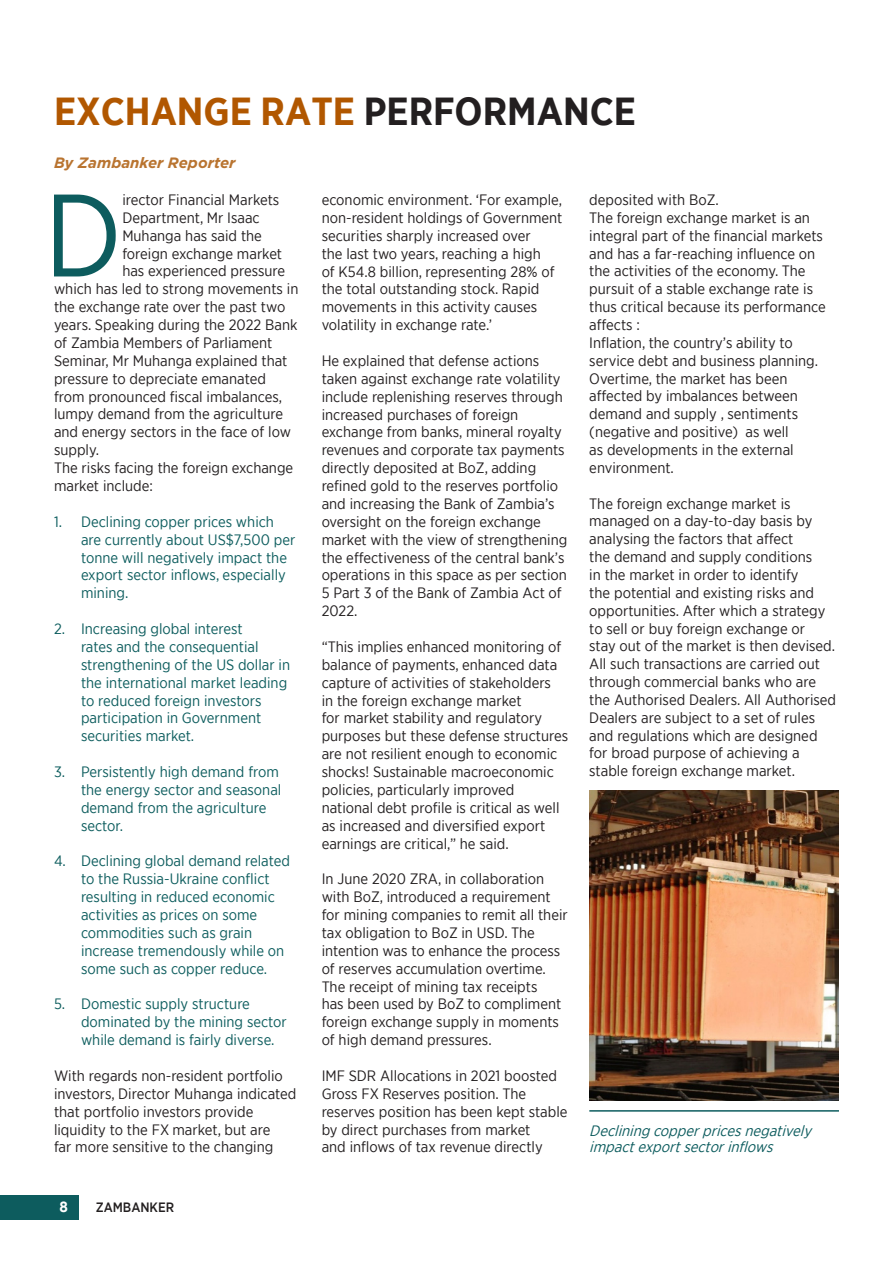
<style>
.page{position:relative;width:893px;height:1263px;background:#fff}
.page>*{position:absolute;margin:0;border:0;box-sizing:border-box;transform-origin:0 0}
.t1{font:117px "Gotham Narrow";color:#0d5c5e}
.t2{font:700 39px "Gotham Narrow";color:#b15700}
.t3{font:15px/17.9px "Gotham Narrow";color:#231f20}
.t4{font:15px/17.9px "Gotham Narrow";color:#0d5d5e}
.Italics{font:italic 15px/16.2px "Gotham Narrow";color:#0d5c5e}
.t5{font:italic 700 15px "Gotham";color:#b97430}
.t6{font:700 15px "Gotham Narrow";color:#fff}
.t7{font:500 13.5px "Gotham Narrow";color:#231f20}
.s1{color:#231f20}
</style>
<div class="page">
<div style="left:0;top:1195px;width:79px;height:25px;background:#0d5c5e"></div>
<img style="left:589px;top:791px;width:250px;height:309px">
<hr style="left:589px;top:1110px;width:250px;height:1px;background:#0d5c5e">
<p class="t2" style="left:54px;top:86px;width:583px">EXCHANGE RATE <span class="s1">PERFORMANCE</span></p>
<p class="t5" style="left:54px;top:153px;width:183px">By Zambanker Reporter</p>
<p class="t3" style="left:322px;top:191px;width:242px">economic environment. ‘For example, non-resident holdings of Government securities sharply increased over<br>the last two years, reaching a high<br>of K54.8 billion, representing 28% of the total outstanding stock. Rapid movements in this activity causes volatility in exchange rate.’</p>
<p class="t3" style="left:322px;top:351px;width:247px">He explained that defense actions taken against exchange rate volatility include replenishing reserves through increased purchases of foreign exchange from banks, mineral royalty revenues and corporate tax payments directly deposited at BoZ, adding refined gold to the reserves portfolio and increasing the Bank of Zambia’s oversight on the foreign exchange market with the view of strengthening the effectiveness of the central bank’s operations in this space as per section 5 Part 3 of the Bank of Zambia Act of 2022.</p>
<p class="t3" style="left:322px;top:637px;width:248px">“This implies enhanced monitoring of balance of payments, enhanced data capture of activities of stakeholders<br>in the foreign exchange market<br>for market stability and regulatory purposes but these defense structures are not resilient enough to economic shocks! Sustainable macroeconomic policies, particularly improved national debt profile is critical as well as increased and diversified export earnings are critical,” he said.</p>
<p class="t3" style="left:322px;top:870px;width:248px">In June 2020 ZRA, in collaboration with BoZ, introduced a requirement for mining companies to remit all their tax obligation to BoZ in USD. The intention was to enhance the process of reserves accumulation overtime.<br>The receipt of mining tax receipts<br>has been used by BoZ to compliment foreign exchange supply in moments of high demand pressures.</p>
<p class="t3" style="left:322px;top:1066px;width:247px">IMF SDR Allocations in 2021 boosted Gross FX Reserves position. The reserves position has been kept stable by direct purchases from market<br>and inflows of tax revenue directly</p>
<p class="t1" style="left:44px;top:163px;width:80px">D</p>
<p class="t3" style="left:122px;top:191px;width:159px">irector Financial Markets</p>
<p class="t3" style="left:589px;top:191px;width:131px">deposited with BoZ.</p>
<p class="t3" style="left:589px;top:208px;width:238px">The foreign exchange market is an integral part of the financial markets and has a far-reaching influence on the activities of the economy. The pursuit of a stable exchange rate is thus critical because its performance affects :</p>
<p class="t3" style="left:589px;top:333px;width:230px">Inflation, the country’s ability to service debt and business planning.</p>
<p class="t3" style="left:589px;top:369px;width:210px">Overtime, the market has been affected by imbalances between demand and supply , sentiments (negative and positive) as well as developments in the external environment.</p>
<p class="t3" style="left:589px;top:494px;width:225px">The foreign exchange market is managed on a day-to-day basis by</p>
<p class="t3" style="left:589px;top:530px;width:248px">analysing the factors that affect<br>the demand and supply conditions<br>in the market in order to identify<br>the potential and existing risks and opportunities. After which a strategy to sell or buy foreign exchange or<br>stay out of the market is then devised.<br>All such transactions are carried out through commercial banks who are the Authorised Dealers. All Authorised Dealers are subject to a set of rules and regulations which are designed for broad purpose of achieving a stable foreign exchange market.</p>
<p class="t3" style="left:122px;top:208px;width:139px">Department, Mr Isaac</p>
<p class="t3" style="left:122px;top:226px;width:141px">Muhanga has said the</p>
<p class="t3" style="left:122px;top:244px;width:161px">foreign exchange market</p>
<p class="t3" style="left:122px;top:262px;width:164px">has experienced pressure</p>
<p class="t3" style="left:54px;top:280px;width:246px">which has led to strong movements in</p>
<p class="t3" style="left:54px;top:298px;width:233px">the exchange rate over the past two</p>
<p class="t3" style="left:54px;top:316px;width:245px">years. Speaking during the 2022 Bank</p>
<p class="t3" style="left:54px;top:333px;width:220px">of Zambia Members of Parliament</p>
<p class="t3" style="left:54px;top:351px;width:235px">Seminar, Mr Muhanga explained that</p>
<p class="t3" style="left:54px;top:369px;width:213px">pressure to depreciate emanated</p>
<p class="t3" style="left:54px;top:387px;width:230px">from pronounced fiscal imbalances,</p>
<p class="t3" style="left:54px;top:405px;width:231px">lumpy demand from the agriculture</p>
<p class="t3" style="left:54px;top:423px;width:238px">and energy sectors in the face of low</p>
<p class="t3" style="left:54px;top:441px;width:47px">supply.</p>
<p class="t3" style="left:54px;top:459px;width:241px">The risks facing the foreign exchange market include:</p>
<p class="t4" style="left:81px;top:512px;width:216px;text-indent:-27px">1. Declining copper prices which are currently about US$7,500 per tonne will negatively impact the export sector inflows, especially mining.</p>
<p class="t4" style="left:81px;top:619px;width:211px;text-indent:-27px">2. Increasing global interest<br>rates and the consequential strengthening of the US dollar in the international market leading to reduced foreign investors participation in Government securities market.</p>
<p class="t4" style="left:81px;top:762px;width:202px;text-indent:-27px">3. Persistently high demand from the energy sector and seasonal demand from the agriculture sector.</p>
<p class="t4" style="left:81px;top:852px;width:210px;text-indent:-27px">4. Declining global demand related to the Russia-Ukraine conflict resulting in reduced economic activities as prices on some commodities such as grain increase tremendously while on some such as copper reduce.</p>
<p class="t4" style="left:81px;top:995px;width:207px;text-indent:-27px">5. Domestic supply structure dominated by the mining sector while demand is fairly diverse.</p>
<p class="t3" style="left:54px;top:1066px;width:244px">With regards non-resident portfolio investors, Director Muhanga indicated that portfolio investors provide liquidity to the FX market, but are<br>far more sensitive to the changing</p>
<p class="Italics" style="left:589px;top:1122px;width:228px">Decliningcopperpricesnegatively impactexportsectorinflows</p>
<p class="t6" style="left:60px;top:1197px;width:10px">8</p>
<p class="t7" style="left:96px;top:1199px;width:80px">ZAMBANKER</p>
</div>
